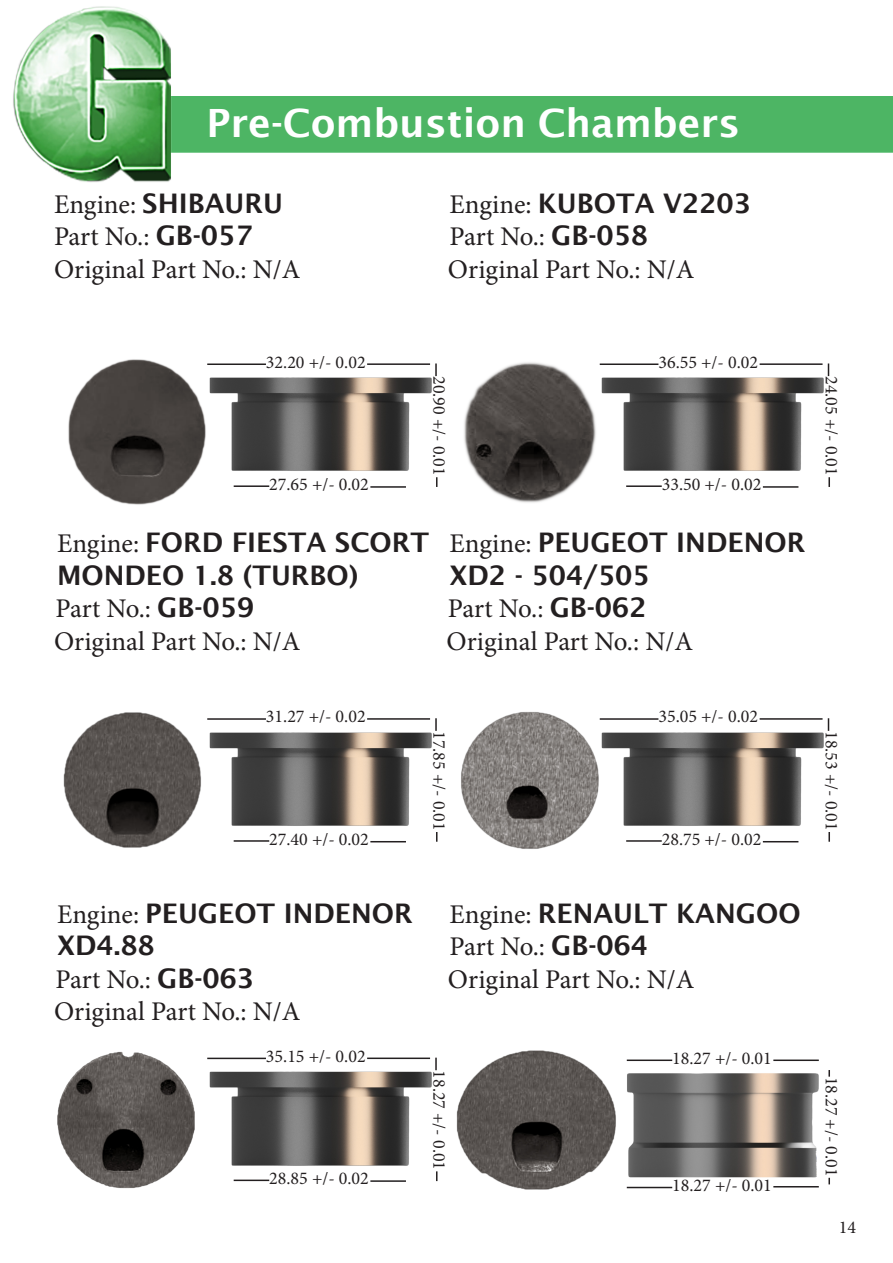
<style>
.page{position:relative;width:893px;height:1263px;background:#fff}
.page>*{position:absolute;margin:0;border:0;box-sizing:border-box;transform-origin:0 0}
.t1{font:600 39px "Lucida Sans";color:#fff}
.t2{font:27px "Minion Pro";color:#231f20}
.t3{font:600 27px/32.4px "Lucida Sans";color:#231f20}
.t4{font:18px "Minion Pro";color:#231f20}
.s1{font-family:"Minion Pro";font-weight:400}
.s2{font-family:"Lucida Sans";font-weight:600}
</style>
<div class="page">
<div style="left:54px;top:96px;width:839px;height:57px;background:#4db564;border:2px solid #4bb664"></div>
<img style="left:13px;top:6px;width:179px;height:176px">
<img style="left:250px;top:377px;width:177px;height:94px">
<hr style="left:207px;top:363px;width:59px;height:2px;background:#231f20">
<hr style="left:370px;top:486px;width:36px;height:2px;background:#231f20">
<hr style="left:234px;top:485px;width:35px;height:2px;background:#231f20">
<hr style="left:367px;top:363px;width:63px;height:2px;background:#231f20">
<img style="left:633px;top:364px;width:196px;height:107px">
<hr style="left:600px;top:363px;width:58px;height:2px;background:#231f20">
<hr style="left:763px;top:486px;width:35px;height:2px;background:#231f20">
<hr style="left:626px;top:485px;width:36px;height:2px;background:#231f20">
<svg style="left:828px;top:477px;width:2px;height:10px"></svg>
<svg style="left:828px;top:363px;width:1px;height:13px"></svg>
<hr style="left:760px;top:363px;width:62px;height:2px;background:#231f20">
<img style="left:250px;top:732px;width:173px;height:94px">
<hr style="left:207px;top:718px;width:59px;height:2px;background:#231f20">
<hr style="left:370px;top:841px;width:36px;height:1px;background:#231f20">
<hr style="left:234px;top:840px;width:35px;height:2px;background:#231f20">
<hr style="left:367px;top:718px;width:63px;height:2px;background:#231f20">
<img style="left:637px;top:719px;width:191px;height:107px">
<hr style="left:600px;top:718px;width:58px;height:2px;background:#231f20">
<hr style="left:763px;top:841px;width:35px;height:1px;background:#231f20">
<hr style="left:626px;top:840px;width:36px;height:2px;background:#231f20">
<svg style="left:828px;top:832px;width:2px;height:10px"></svg>
<svg style="left:828px;top:718px;width:1px;height:13px"></svg>
<hr style="left:760px;top:718px;width:62px;height:2px;background:#231f20">
<img style="left:217px;top:1059px;width:213px;height:107px">
<hr style="left:207px;top:1058px;width:59px;height:1px;background:#231f20">
<hr style="left:370px;top:1180px;width:36px;height:2px;background:#231f20">
<hr style="left:234px;top:1179px;width:35px;height:2px;background:#231f20">
<hr style="left:367px;top:1057px;width:63px;height:2px;background:#231f20">
<img style="left:643px;top:1060px;width:176px;height:129px">
<hr style="left:627px;top:1059px;width:45px;height:2px;background:#231f20">
<hr style="left:773px;top:1059px;width:46px;height:2px;background:#231f20">
<hr style="left:627px;top:1187px;width:45px;height:1px;background:#231f20">
<hr style="left:773px;top:1186px;width:46px;height:1px;background:#231f20">
<svg style="left:828px;top:1070px;width:2px;height:7px"></svg>
<svg style="left:828px;top:1178px;width:2px;height:6px"></svg>
<img style="left:68px;top:359px;width:182px;height:146px">
<img style="left:427px;top:362px;width:206px;height:141px">
<img style="left:63px;top:712px;width:187px;height:136px">
<img style="left:423px;top:712px;width:214px;height:137px">
<img style="left:57px;top:1051px;width:160px;height:138px">
<img style="left:430px;top:1050px;width:213px;height:140px">
<h1 class="t1" style="left:207px;top:100px;width:535px">Pre-Combustion Chambers</h1>
<p class="t3" style="left:54px;top:187px;width:231px"><span class="s1">Engine:</span> SHIBAURU</p>
<p class="t2" style="left:54px;top:218px;width:200px">Part No.: <span class="s2">GB-057</span></p>
<p class="t2" style="left:54px;top:251px;width:248px">Original Part No.: N/A</p>
<p class="t3" style="left:449px;top:187px;width:303px"><span class="s1">Engine:</span> KUBOTA V2203</p>
<p class="t2" style="left:449px;top:218px;width:200px">Part No.: <span class="s2">GB-058</span></p>
<p class="t2" style="left:448px;top:251px;width:248px">Original Part No.: N/A</p>
<p class="t4" style="left:266px;top:350px;width:101px">32.20 +/- 0.02</p>
<p class="t4" style="left:269px;top:472px;width:101px">27.65 +/- 0.02</p>
<p class="t4" style="left:451px;top:376px;width:101px;rotate:90deg">20.90 +/- 0.01</p>
<p class="t4" style="left:658px;top:350px;width:101px">36.55 +/- 0.02</p>
<p class="t4" style="left:662px;top:472px;width:101px">33.50 +/- 0.02</p>
<p class="t3" style="left:57px;top:526px;width:374px"><span class="s1">Engine:</span> FORD FIESTA SCORT<br>MONDEO 1.8 (TURBO)</p>
<p class="t2" style="left:56px;top:590px;width:200px">Part No.: <span class="s2">GB-059</span></p>
<p class="t2" style="left:54px;top:623px;width:248px">Original Part No.: N/A</p>
<p class="t3" style="left:449px;top:526px;width:357px"><span class="s1">Engine:</span> PEUGEOT INDENOR<br>XD2 - 504/505</p>
<p class="t2" style="left:448px;top:590px;width:200px">Part No.: <span class="s2">GB-062</span></p>
<p class="t2" style="left:446px;top:623px;width:248px">Original Part No.: N/A</p>
<p class="t4" style="left:844px;top:376px;width:101px;rotate:90deg">24.05 +/- 0.01</p>
<p class="t4" style="left:266px;top:704px;width:101px">31.27 +/- 0.02</p>
<p class="t4" style="left:269px;top:827px;width:101px">27.40 +/- 0.02</p>
<p class="t4" style="left:451px;top:731px;width:101px;rotate:90deg">17.85 +/- 0.01</p>
<p class="t4" style="left:658px;top:704px;width:101px">35.05 +/- 0.02</p>
<p class="t4" style="left:662px;top:827px;width:101px">28.75 +/- 0.02</p>
<p class="t4" style="left:844px;top:731px;width:101px;rotate:90deg">18.53 +/- 0.01</p>
<p class="t3" style="left:57px;top:897px;width:357px"><span class="s1">Engine:</span> PEUGEOT INDENOR<br>XD4.88</p>
<p class="t2" style="left:56px;top:961px;width:200px">Part No.: <span class="s2">GB-063</span></p>
<p class="t2" style="left:54px;top:993px;width:248px">Original Part No.: N/A</p>
<p class="t4" style="left:266px;top:1044px;width:101px">35.15 +/- 0.02</p>
<p class="t4" style="left:269px;top:1167px;width:101px">28.85 +/- 0.02</p>
<p class="t3" style="left:449px;top:897px;width:353px"><span class="s1">Engine:</span> RENAULT KANGOO</p>
<p class="t2" style="left:449px;top:929px;width:200px">Part No.: <span class="s2">GB-064</span></p>
<p class="t2" style="left:448px;top:961px;width:248px">Original Part No.: N/A</p>
<p class="t4" style="left:451px;top:1070px;width:101px;rotate:90deg">18.27 +/- 0.01</p>
<p class="t4" style="left:672px;top:1046px;width:101px">18.27 +/- 0.01</p>
<p class="t4" style="left:672px;top:1173px;width:101px">18.27 +/- 0.01</p>
<p class="t4" style="left:844px;top:1077px;width:101px;rotate:90deg">18.27 +/- 0.01</p>
<p class="t4" style="left:839px;top:1215px;width:19px">14</p>
</div>
